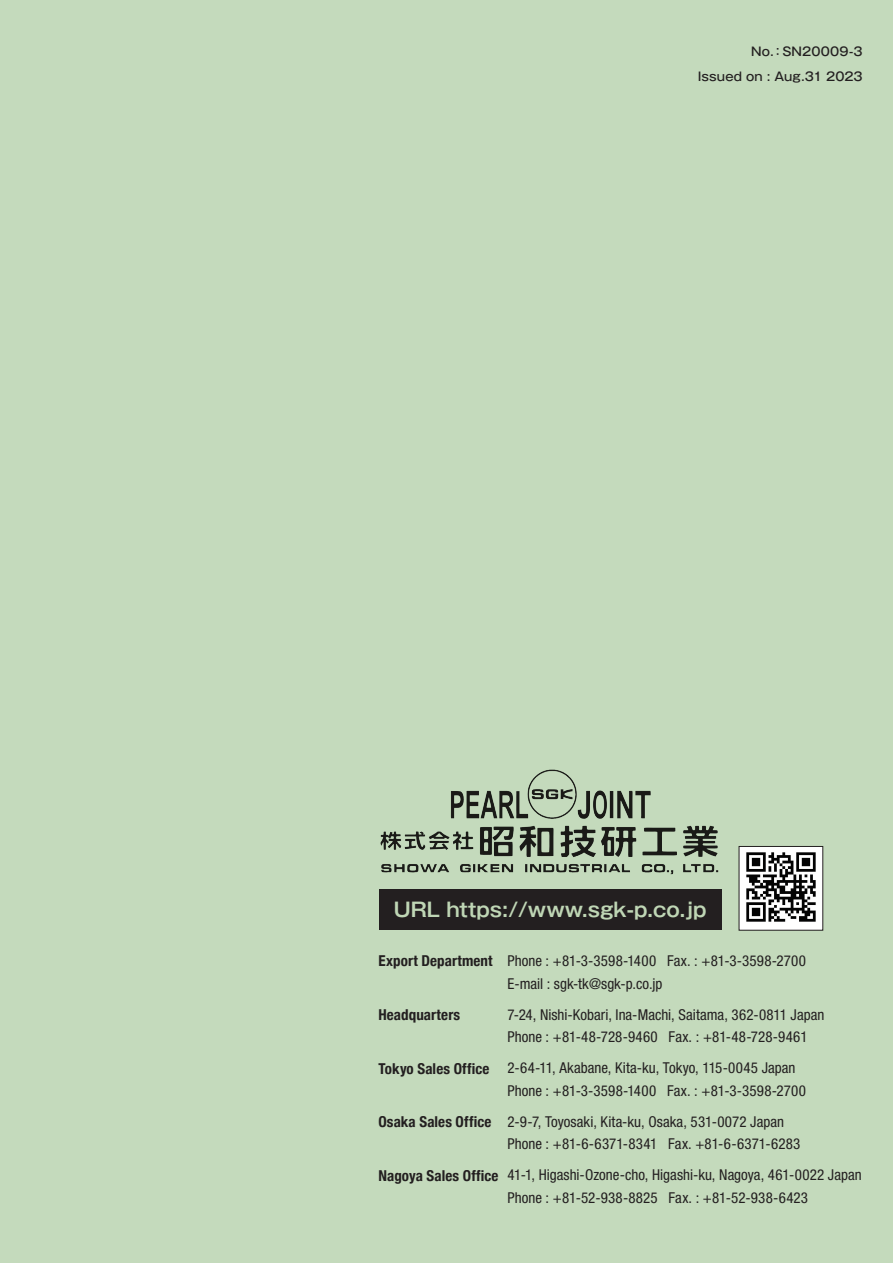
<style>
.page{position:relative;width:893px;height:1263px;background:#c4dabc}
.page>*{position:absolute;margin:0;border:0;box-sizing:border-box;transform-origin:0 0}
.t1{font:700 19.5px "P Gothic MB101 Pr 6 N De";color:#bfd6b5}
.t2{font:condensed 15px/22.5px "Helvetica Neue LT Std";letter-spacing:.005em;color:#231f20}
.t3{font:700 condensed 15px "Helvetica Neue";letter-spacing:.005em;color:#231f20}
.t4{font:500 12px/25.5px "P Gothic MB101 Pr 6 N";letter-spacing:.015em;color:#231f20;text-align:right}
.s1{font-family:"Helvetica Neue";font-weight:700}
</style>
<div class="page">
<img style="left:527px;top:769px;width:50px;height:50px">
<div style="left:379px;top:889px;width:342px;height:41px;background:#231f20"></div>
<img style="left:741px;top:848px;width:80px;height:80px">
<p class="t4" style="left:698px;top:39px;width:166px">No.：SN20009-3<br>Issued on : Aug.31 2023</p>
<h1 class="t1" style="left:394px;top:899px;width:314px">URL https://www.sgk-p.co.jp</h1>
<p class="t2" style="left:507px;top:949px;width:300px;text-indent:-129px"><span class="s1">Export Department</span> Phone : +81-3-3598-1400 Fax. : +81-3-3598-2700<br>E-mail : sgk-tk@sgk-p.co.jp</p>
<p class="t3" style="left:378px;top:1002px;width:83px">Headquarters</p>
<p class="t2" style="left:507px;top:1003px;width:318px">7-24, Nishi-Kobari, Ina-Machi, Saitama, 362-0811 Japan<br>Phone : +81-48-728-9460 Fax. : +81-48-728-9461</p>
<p class="t2" style="left:507px;top:1056px;width:300px;text-indent:-129px"><span class="s1">Tokyo Sales Office</span> 2-64-11, Akabane, Kita-ku, Tokyo, 115-0045 Japan<br>Phone : +81-3-3598-1400 Fax. : +81-3-3598-2700</p>
<p class="t2" style="left:507px;top:1110px;width:294px;text-indent:-129px"><span class="s1">Osaka Sales Office</span> 2-9-7, Toyosaki, Kita-ku, Osaka, 531-0072 Japan<br>Phone : +81-6-6371-8341 Fax. +81-6-6371-6283</p>
<p class="t2" style="left:507px;top:1163px;width:356px;text-indent:-129px"><span class="s1">Nagoya Sales Office</span> 41-1, Higashi-Ozone-cho, Higashi-ku, Nagoya, 461-0022 Japan<br>Phone : +81-52-938-8825 Fax. : +81-52-938-6423</p>
</div>
